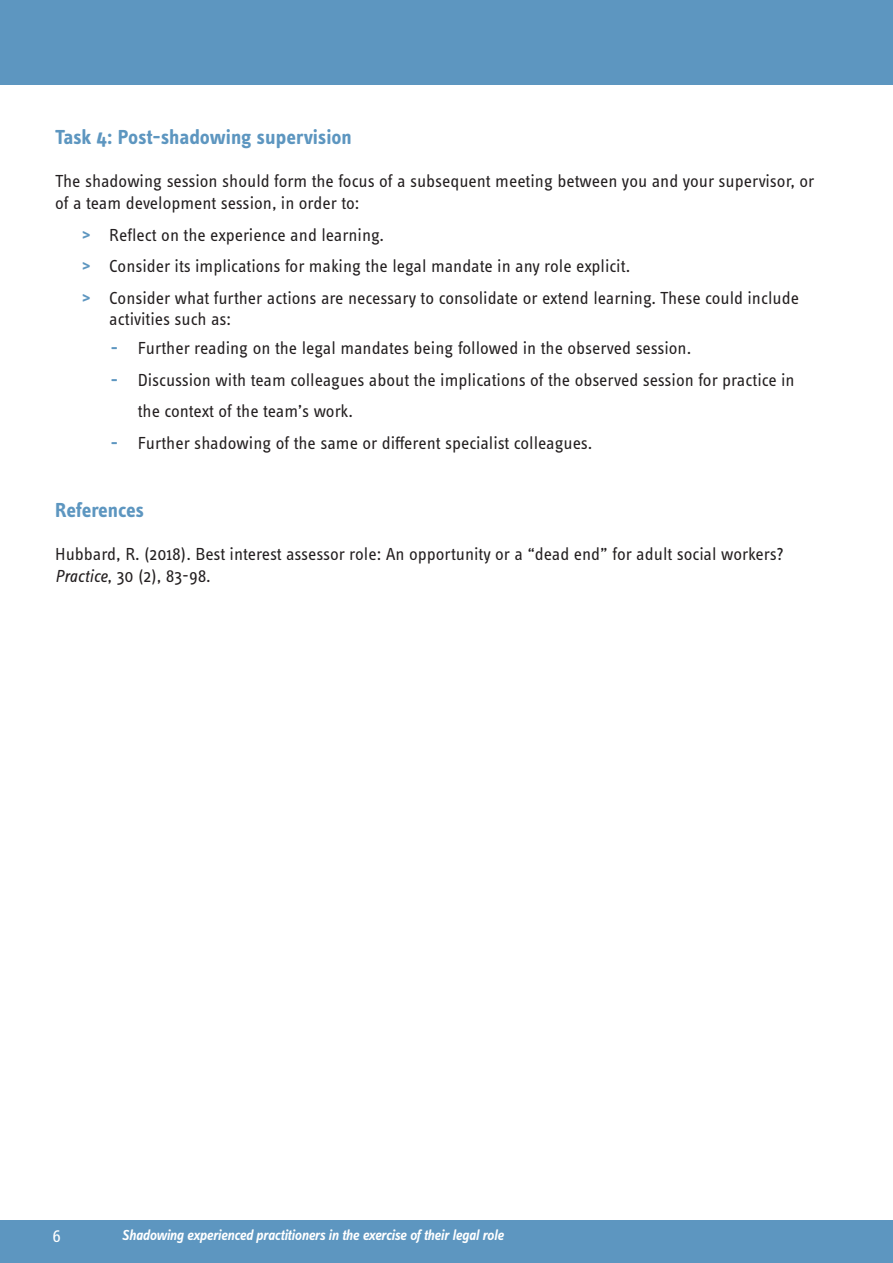
<style>
.page{position:relative;width:893px;height:1263px;background:#fff}
.page>*{position:absolute;margin:0;border:0;box-sizing:border-box;transform-origin:0 0}
.t1{font:700 21px "Info Text Pro";letter-spacing:-.005em;color:#5d96c0}
.List_Paragraph{font:18px/21.6px "Info Text Pro";color:#231f20}
.t2{font:18px "Info Text Pro";color:#fff}
.t3{font:italic 600 15px "Info Text Pro";letter-spacing:-.015em;color:#fff}
.s1{font-weight:700;color:#5d96c0}
.s2{font-style:italic}
</style>
<div class="page">
<div style="left:0;top:1220px;width:893px;height:43px;background:#5d96c0"></div>
<div style="left:0;top:0;width:893px;height:85px;background:#5d96c0"></div>
<p class="t1" style="left:55px;top:124px;width:298px">Task 4: Post-shadowing supervision</p>
<p class="List_Paragraph" style="left:55px;top:170px;width:761px">The shadowing session should form the focus of a subsequent meeting between you and your supervisor, or of a team development session, in order to:</p>
<p class="List_Paragraph" style="left:82px;top:223px;width:303px"><span class="s1">&gt;</span> Reflect on the experience and learning.</p>
<p class="List_Paragraph" style="left:82px;top:255px;width:549px"><span class="s1">&gt;</span> Consider its implications for making the legal mandate in any role explicit.</p>
<p class="List_Paragraph" style="left:109px;top:286px;width:691px;text-indent:-27px"><span class="s1">&gt;</span> Consider what further actions are necessary to consolidate or extend learning. These could include activities such as:</p>
<p class="List_Paragraph" style="left:111px;top:337px;width:582px"><span class="s1">-</span> Further reading on the legal mandates being followed in the observed session.</p>
<p class="List_Paragraph" style="left:138px;top:363px;width:658px;line-height:31.5px;text-indent:-27px"><span class="s1">-</span> Discussion with team colleagues about the implications of the observed session for practice in the context of the team’s work.</p>
<p class="List_Paragraph" style="left:111px;top:431px;width:483px"><span class="s1">-</span> Further shadowing of the same or different specialist colleagues.</p>
<p class="t1" style="left:55px;top:497px;width:90px">References</p>
<p class="List_Paragraph" style="left:55px;top:543px;width:730px">Hubbard, R. (2018). Best interest assessor role: An opportunity or a “dead end” for adult social workers?<br><span class="s2">Practice</span>, 30 (2), 83-98.</p>
<p class="t2" style="left:53px;top:1226px;width:10px">6</p>
<p class="t3" style="left:122px;top:1226px;width:383px">Shadowing experienced practitioners in the exercise of their legal role</p>
</div>
